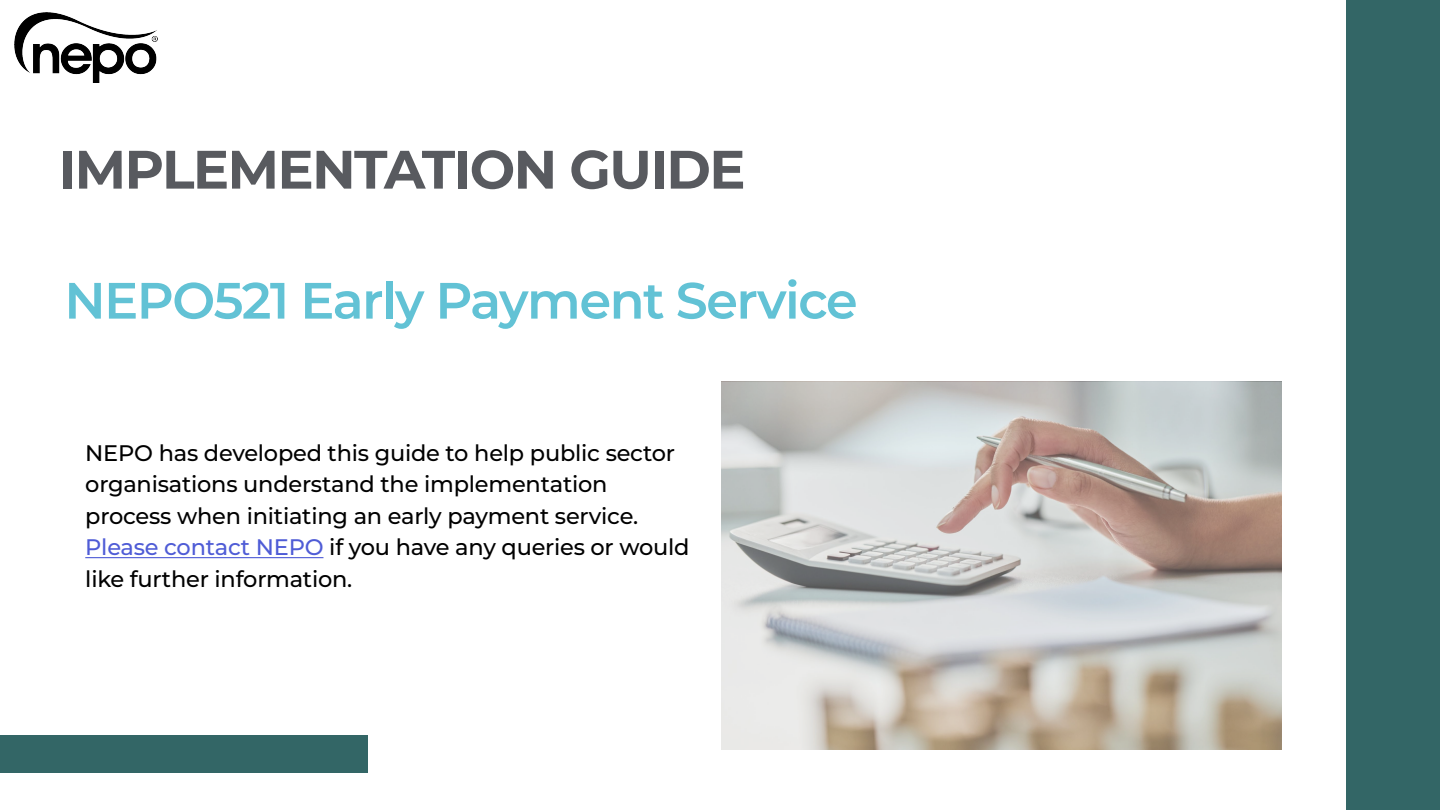
<style>
.page{position:relative;width:1440px;height:810px;background:#fff}
.page>*{position:absolute;margin:0;border:0;box-sizing:border-box;transform-origin:0 0}
.t1{font:700 54px "Montserrat";letter-spacing:-.03em;color:#585a5f}
.t2{font:600 51px "Montserrat";letter-spacing:-.03em;color:#62c2d5}
.t3{font:500 22.5px/31.5px "Montserrat";letter-spacing:-.01em;color:#000}
.s1{color:#4f5cd6}
</style>
<div class="page">
<div style="left:0;top:735px;width:367px;height:37px;background:#366"></div>
<div style="left:1346px;top:0;width:94px;height:810px;background:#366"></div>
<img style="left:14px;top:12px;width:144px;height:70px">
<hr style="left:85px;top:557px;width:238px;height:1px;background:#4f5cd6">
<svg style="left:721px;top:382px;width:560px;height:367px;background:#c5c1bd"></svg>
<h1 class="t1" style="left:58px;top:131px;width:689px">IMPLEMENTATION GUIDE</h1>
<h2 class="t2" style="left:64px;top:264px;width:795px">NEPO521 Early Payment Service</h2>
<p class="t3" style="left:85px;top:436px;width:606px">NEPO has developed this guide to help public sector organisations understand the implementation process when initiating an early payment service.<br><span class="s1">Please contact NEPO</span> if you have any queries or would like further information.</p>
</div>
